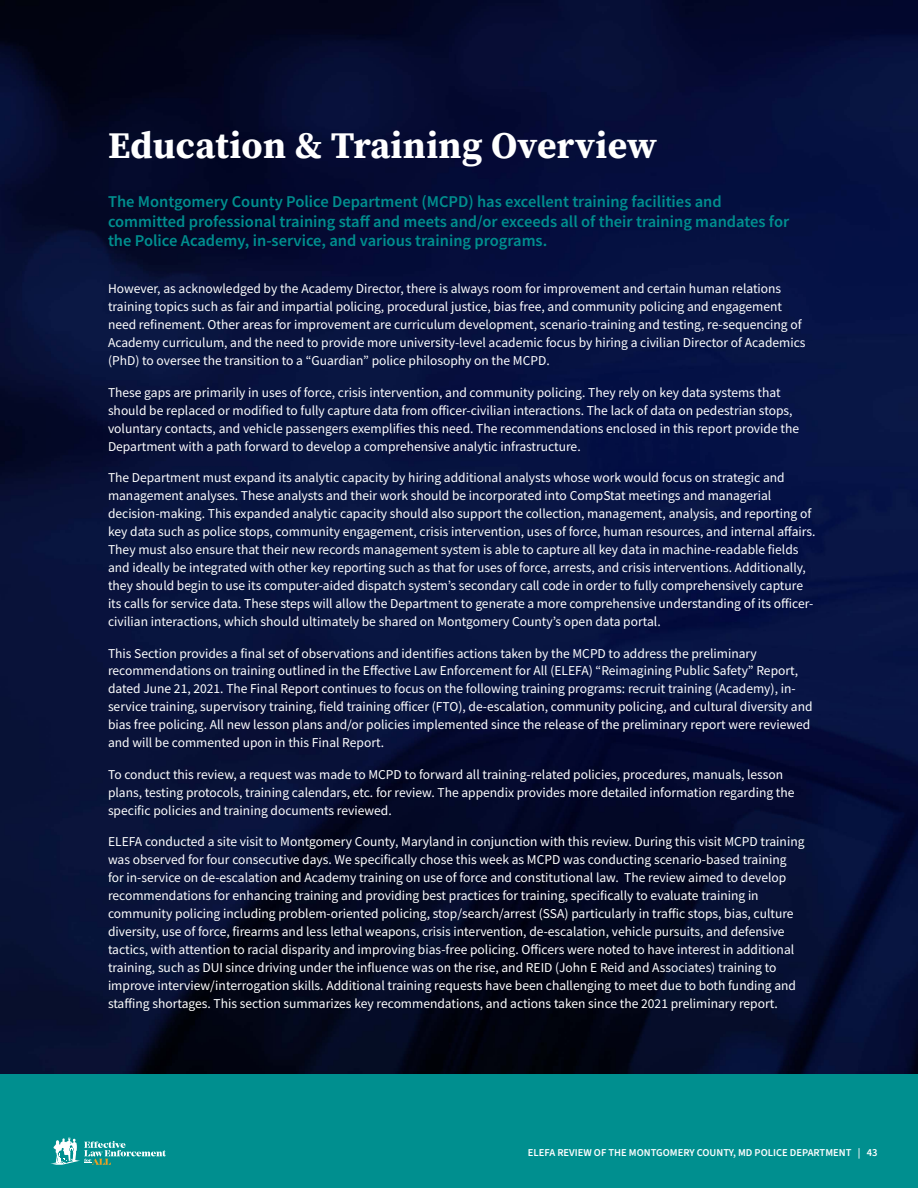
<style>
.page{position:relative;width:918px;height:1188px;background:#fff}
.page>*{position:absolute;margin:0;border:0;box-sizing:border-box;transform-origin:0 0}
.t1{font:700 37.5px "Source Serif Pro";letter-spacing:.01em;color:#fff}
.t2{font:600 16.5px/19.8px "Source Sans Pro";color:#008f8f}
.t3{font:13.5px/18px "Source Sans Pro";color:#fff}
.t4{font:600 10.5px "Source Sans 3";color:#fff}
</style>
<div class="page">
<img style="left:0;top:0;width:918px;height:1074px">
<div style="left:0;top:1074px;width:918px;height:114px;background:#008f8f"></div>
<svg style="left:51px;top:1137px;width:115px;height:28px"></svg>
<h1 class="t1" style="left:108px;top:119px;width:551px">Education &amp; Training Overview</h1>
<p class="t2" style="left:108px;top:191px;width:683px">The Montgomery County Police Department (MCPD) has excellent training facilities and committed professional training staff and meets and/or exceeds all of their training mandates for the Police Academy, in-service, and various training programs.</p>
<p class="t3" style="left:108px;top:280px;width:699px">However, as acknowledged by the Academy Director, there is always room for improvement and certain human relations training topics such as fair and impartial policing, procedural justice, bias free, and community policing and engagement need refinement. Other areas for improvement are curriculum development, scenario-training and testing, re-sequencing of Academy curriculum, and the need to provide more university-level academic focus by hiring a civilian Director of Academics (PhD) to oversee the transition to a “Guardian” police philosophy on the MCPD.</p>
<p class="t3" style="left:108px;top:383px;width:693px">These gaps are primarily in uses of force, crisis intervention, and community policing. They rely on key data systems that should be replaced or modified to fully capture data from officer-civilian interactions. The lack of data on pedestrian stops, voluntary contacts, and vehicle passengers exemplifies this need. The recommendations enclosed in this report provide the Department with a path forward to develop a comprehensive analytic infrastructure.</p>
<p class="t3" style="left:108px;top:468px;width:709px">The Department must expand its analytic capacity by hiring additional analysts whose work would focus on strategic and management analyses. These analysts and their work should be incorporated into CompStat meetings and managerial decision-making. This expanded analytic capacity should also support the collection, management, analysis, and reporting of key data such as police stops, community engagement, crisis intervention, uses of force, human resources, and internal affairs.<br>They must also ensure that their new records management system is able to capture all key data in machine-readable fields and ideally be integrated with other key reporting such as that for uses of force, arrests, and crisis interventions. Additionally, they should begin to use its computer-aided dispatch system’s secondary call code in order to fully comprehensively capture its calls for service data. These steps will allow the Department to generate a more comprehensive understanding of its officer&shy;civilian interactions, which should ultimately be shared on Montgomery County’s open data portal.</p>
<p class="t3" style="left:108px;top:644px;width:706px">This Section provides a final set of observations and identifies actions taken by the MCPD to address the preliminary recommendations on training outlined in the Effective Law Enforcement for All (ELEFA) “Reimagining Public Safety” Report, dated June 21, 2021. The Final Report continues to focus on the following training programs: recruit training (Academy), in&shy;service training, supervisory training, field training officer (FTO), de-escalation, community policing, and cultural diversity and bias free policing. All new lesson plans and/or policies implemented since the release of the preliminary report were reviewed and will be commented upon in this Final Report.</p>
<p class="t3" style="left:108px;top:765px;width:688px">To conduct this review, a request was made to MCPD to forward all training-related policies, procedures, manuals, lesson plans, testing protocols, training calendars, etc. for review. The appendix provides more detailed information regarding the specific policies and training documents reviewed.</p>
<p class="t3" style="left:108px;top:833px;width:698px">ELEFA conducted a site visit to Montgomery County, Maryland in conjunction with this review. During this visit MCPD training was observed for four consecutive days. We specifically chose this week as MCPD was conducting scenario-based training for in-service on de-escalation and Academy training on use of force and constitutional law. The review aimed to develop recommendations for enhancing training and providing best practices for training, specifically to evaluate training in community policing including problem-oriented policing, stop/search/arrest (SSA) particularly in traffic stops, bias, culture diversity, use of force, firearms and less lethal weapons, crisis intervention, de-escalation, vehicle pursuits, and defensive tactics, with attention to racial disparity and improving bias-free policing. Officers were noted to have interest in additional training, such as DUI since driving under the influence was on the rise, and REID (John E Reid and Associates) training to improve interview/interrogation skills. Additional training requests have been challenging to meet due to both funding and staffing shortages. This section summarizes key recommendations, and actions taken since the 2021 preliminary report.</p>
<p class="t4" style="left:528px;top:1145px;width:351px">ELEFA REVIEW OF THE MONTGOMERY COUNTY, MD POLICE DEPARTMENT | 43</p>
</div>
